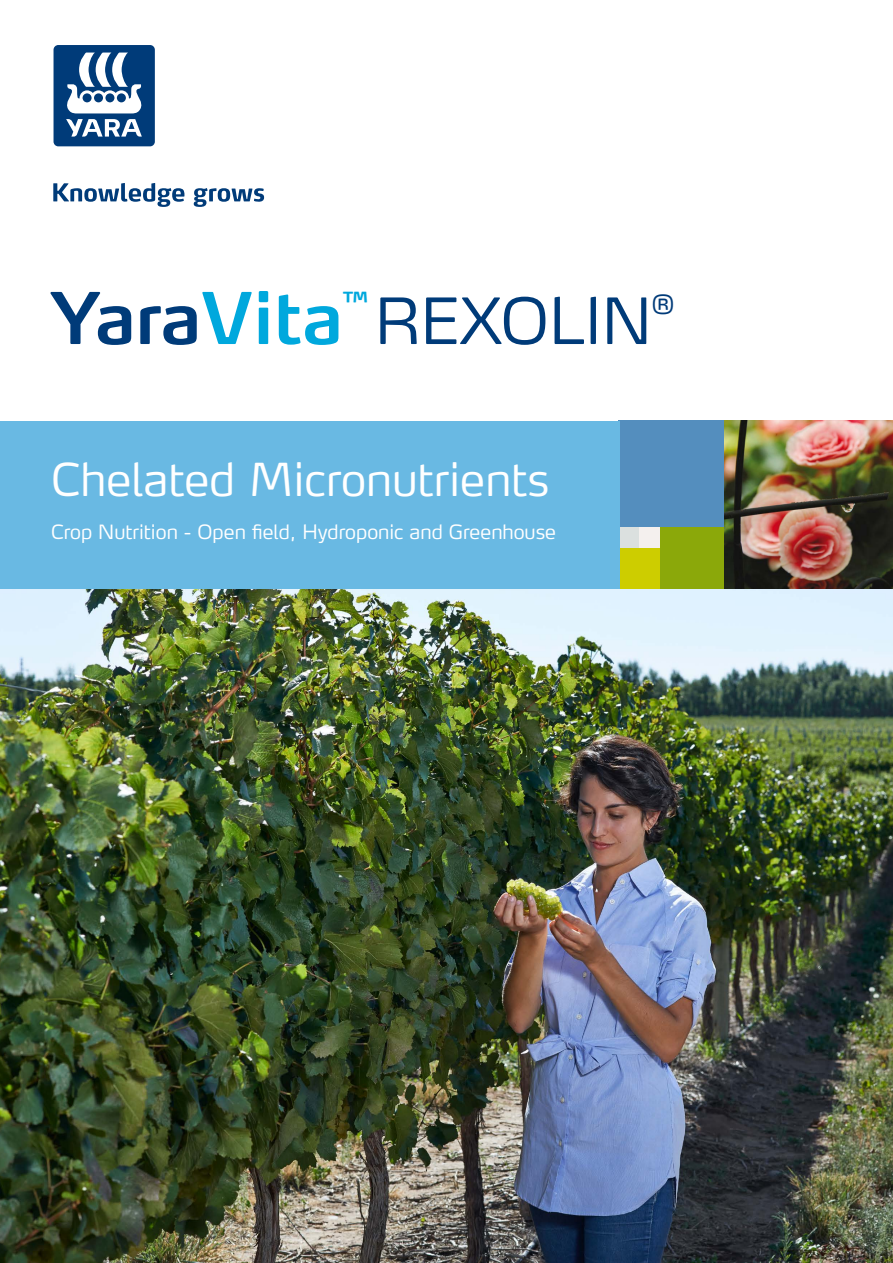
<style>
.page{position:relative;width:893px;height:1263px;background:#fff}
.page>*{position:absolute;margin:0;border:0;box-sizing:border-box;transform-origin:0 0}
.t1{font:600 70.5px "Max OT";letter-spacing:-.01em;color:#003b79}
.t2{font:300 63px "Max OT";letter-spacing:-.01em;color:#003b79}
.t3{font:300 45px "Yara Max LF";color:#fff}
.t4{font:300 26.25px "Max OT";color:#003b79}
.t5{font:600 24.75px "Max OT";color:#00a8dd}
.t6{font:300 19.5px "Yara Max LF";color:#fff}
.s1{color:#00a8dd}
</style>
<div class="page">
<div style="left:618px;top:527px;width:21px;height:21px;background:#dbe0df"></div>
<div style="left:639px;top:527px;width:21px;height:21px;background:#f4f0ee"></div>
<div style="left:618px;top:548px;width:42px;height:42px;background:#cdcd00"></div>
<div style="left:660px;top:527px;width:64px;height:63px;background:#8ba80a"></div>
<div style="left:618px;top:421px;width:106px;height:106px;background:#548ebe"></div>
<div style="left:0;top:421px;width:619px;height:169px;background:#69b9e3"></div>
<svg style="left:53px;top:183px;width:211px;height:24px"></svg>
<svg style="left:53px;top:45px;width:102px;height:102px"></svg>
<img style="left:724px;top:421px;width:169px;height:169px">
<img style="left:0;top:590px;width:893px;height:673px">
<h1 class="t1" style="left:50px;top:272px;width:294px">Yara<span class="s1">Vita</span></h1>
<p class="t5" style="left:342px;top:284px;width:27px">™</p>
<h2 class="t2" style="left:374px;top:279px;width:279px">REXOLIN</h2>
<h3 class="t4" style="left:652px;top:287px;width:25px">®</h3>
<h3 class="t3" style="left:51px;top:451px;width:500px">Chelated Micronutrients</h3>
<p class="t6" style="left:51px;top:519px;width:507px">Crop Nutrition - Open field, Hydroponic and Greenhouse</p>
</div>
